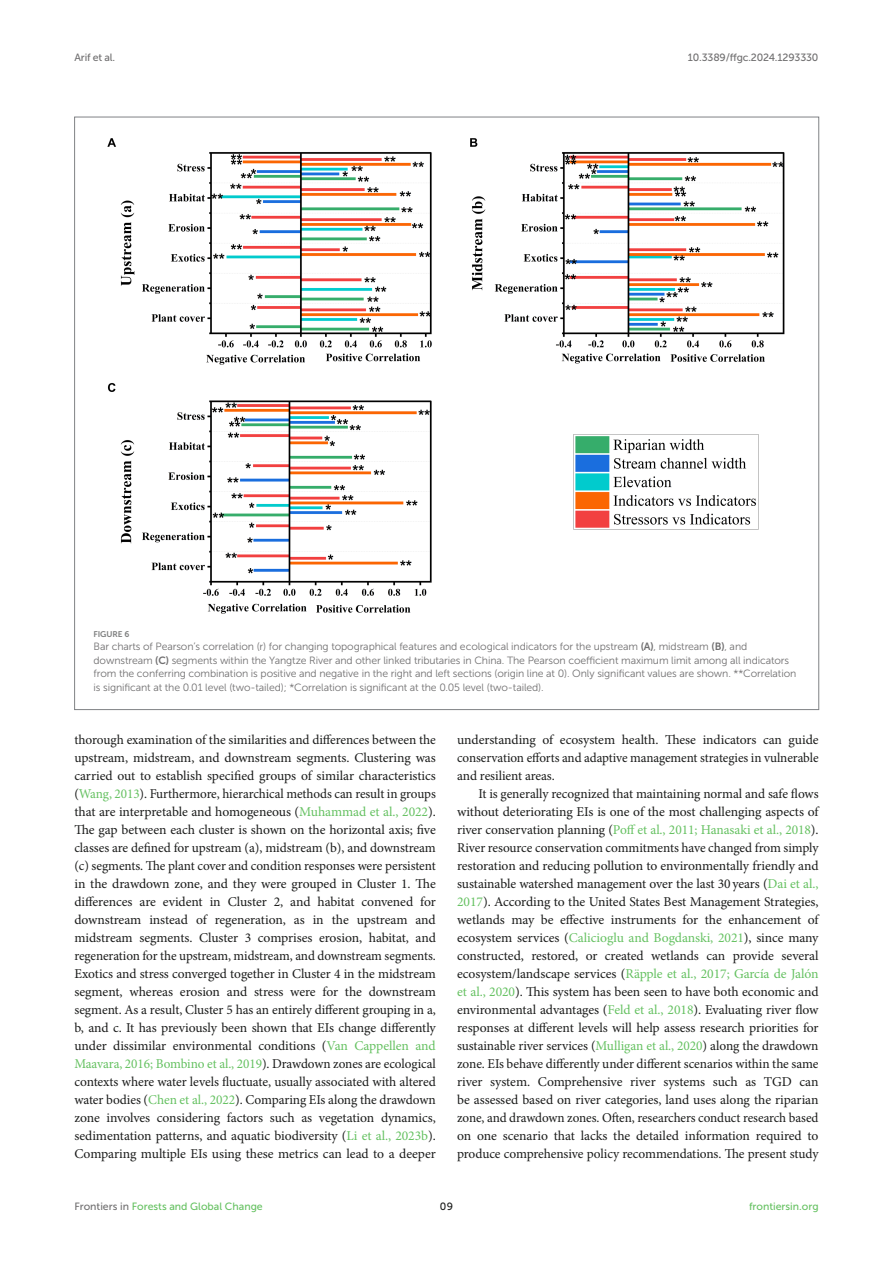
<style>
.page{position:relative;width:893px;height:1263px;background:#fff}
.page>*{position:absolute;margin:0;border:0;box-sizing:border-box;transform-origin:0 0}
.TEXT_FLUSH{font:13.5px/18px "Minion Pro";letter-spacing:-.005em;color:#1b1c1b;text-align:justify}
.TEXT{font:13.5px/18px "Minion Pro";letter-spacing:-.01em;color:#1b1c1b;text-align:justify}
.FIG_LEG{font:10.5px/13.5px "Museo Sans 300";letter-spacing:-.01em;color:#706f70}
.t1{font:10.5px "Museo Sans 500";color:#65c161}
.t2{font:10.5px "Museo Sans 500";letter-spacing:-.015em;color:#706f70}
.t3{font:10.5px "Museo Sans 500";color:#1b1c1b}
.FIG_HD{font:8.25px "Museo Sans 700";letter-spacing:-.01em;color:#7e7f7f}
.s1{font-family:"Museo Sans 700"}
.s2{color:#65c161}
.s3{color:#706f70}
</style>
<div class="page">
<img style="left:107px;top:138px;width:678px;height:476px">
<p class="t2" style="left:74px;top:51px;width:42px">Arif et al.</p>
<p class="t2" style="left:688px;top:51px;width:132px">10.3389/ffgc.2024.1293330</p>
<p class="FIG_HD" style="left:94px;top:629px;width:37px">FIGURE 6</p>
<p class="FIG_LEG" style="left:94px;top:640px;width:704px">Bar charts of Pearson’s correlation (r) for changing topographical features and ecological indicators for the upstream <span class="s1">(A)</span>, midstream <span class="s1">(B)</span>, and downstream <span class="s1">(C)</span> segments within the Yangtze River and other linked tributaries in China. The Pearson coefficient maximum limit among all indicators from the conferring combination is positive and negative in the right and left sections (origin line at 0). Only significant values are shown. **Correlation is significant at the 0.01 level (two-tailed); *Correlation is significant at the 0.05 level (two-tailed).</p>
<p class="TEXT_FLUSH" style="left:74px;top:731px;width:363px">thorough examination of the similarities and differences between the upstream, midstream, and downstream segments. Clustering was carried out to establish specified groups of similar characteristics (<span class="s2">Wang, 2013</span>). Furthermore, hierarchical methods can result in groups that are interpretable and homogeneous (<span class="s2">Muhammad et al., 2022</span>).<br>The gap between each cluster is shown on the horizontal axis; five classes are defined for upstream (a), midstream (b), and downstream (c) segments. The plant cover and condition responses were persistent in the drawdown zone, and they were grouped in Cluster 1. The differences are evident in Cluster 2, and habitat convened for downstream instead of regeneration, as in the upstream and midstream segments. Cluster 3 comprises erosion, habitat, and regeneration for the upstream, midstream, and downstream segments.<br>Exotics and stress converged together in Cluster 4 in the midstream segment, whereas erosion and stress were for the downstream segment. As a result, Cluster 5 has an entirely different grouping in a, b, and c. It has previously been shown that EIs change differently under dissimilar environmental conditions (<span class="s2">Van Cappellen and Maavara, 2016; Bombino et al., 2019</span>). Drawdown zones are ecological contexts where water levels fluctuate, usually associated with altered water bodies (<span class="s2">Chen et al., 2022</span>). Comparing EIs along the drawdown zone involves considering factors such as vegetation dynamics, sedimentation patterns, and aquatic biodiversity (<span class="s2">Li et al., 2023b</span>).<br>Comparing multiple EIs using these metrics can lead to a deeper</p>
<p class="TEXT_FLUSH" style="left:457px;top:731px;width:363px">understanding of ecosystem health. These indicators can guide conservation efforts and adaptive management strategies in vulnerable and resilient areas.</p>
<p class="TEXT" style="left:457px;top:785px;width:363px;text-indent:21px">It is generally recognized that maintaining normal and safe flows without deteriorating EIs is one of the most challenging aspects of river conservation planning (<span class="s2">Poff et al., 2011; Hanasaki et al., 2018</span>).<br>River resource conservation commitments have changed from simply restoration and reducing pollution to environmentally friendly and sustainable watershed management over the last 30years (<span class="s2">Dai et al., 2017</span>). According to the United States Best Management Strategies, wetlands may be effective instruments for the enhancement of ecosystem services (<span class="s2">Calicioglu and Bogdanski, 2021</span>), since many constructed, restored, or created wetlands can provide several ecosystem/landscape services (<span class="s2">Räpple et al., 2017; García de Jalón et al., 2020</span>). This system has been seen to have both economic and environmental advantages (<span class="s2">Feld et al., 2018</span>). Evaluating river flow responses at different levels will help assess research priorities for sustainable river services (<span class="s2">Mulligan et al., 2020</span>) along the drawdown zone. EIs behave differently under different scenarios within the same river system. Comprehensive river systems such as TGD can be assessed based on river categories, land uses along the riparian zone, and drawdown zones. Often, researchers conduct research based on one scenario that lacks the detailed information required to produce comprehensive policy recommendations. The present study</p>
<p class="t1" style="left:74px;top:1200px;width:190px"><span class="s3">Frontiers in</span> Forests and Global Change</p>
<p class="t3" style="left:440px;top:1200px;width:15px">09</p>
<p class="t1" style="left:749px;top:1200px;width:71px">frontiersin.org</p>
</div>
